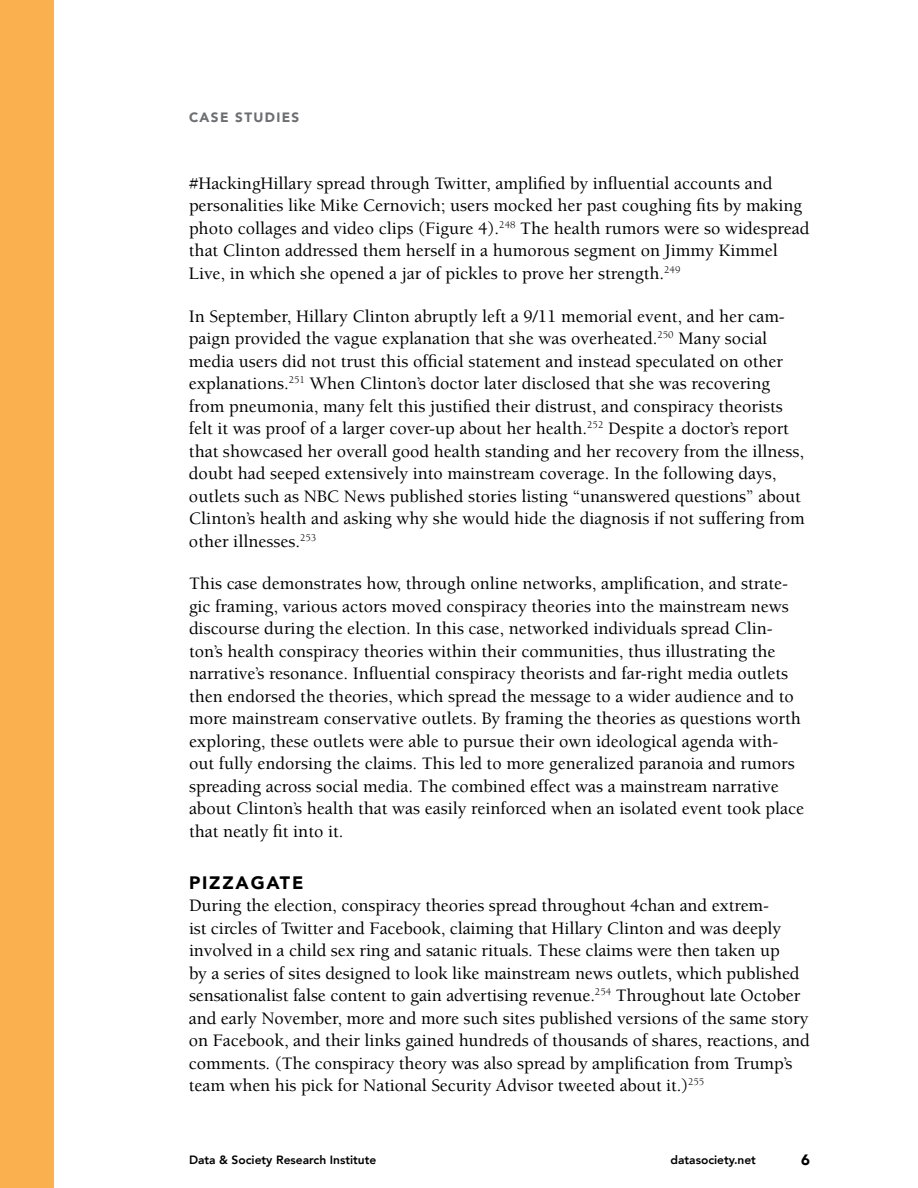
<style>
.page{position:relative;width:918px;height:1188px;background:#fff}
.page>*{position:absolute;margin:0;border:0;box-sizing:border-box;transform-origin:0 0}
.t1{font:500 18px/22.5px "Berkeley";color:#000}
.t2{font:900 18px "Avenir";letter-spacing:.1em;color:#000}
.t3{font:900 15px "Avenir";color:#000}
.t4{font:900 13.5px "Avenir";letter-spacing:.1em;color:#6d6e71}
.t5{font:800 12px "Avenir";color:#000}
</style>
<div class="page">
<div style="left:0;top:0;width:54px;height:1188px;background:#fab04f"></div>
<p class="t4" style="left:189px;top:105px;width:112px">CASE STUDIES</p>
<p class="t1" style="left:189px;top:172px;width:622px">#HackingHillary spread through Twitter, amplified by influential accounts and personalities like Mike Cernovich; users mocked her past coughing fits by making photo collages and video clips (Figure 4).<sup>248</sup> The health rumors were so widespread that Clinton addressed them herself in a humorous segment on Jimmy Kimmel Live, in which she opened a jar of pickles to prove her strength.<sup>249</sup></p>
<p class="t1" style="left:189px;top:305px;width:617px">In September, Hillary Clinton abruptly left a 9/11 memorial event, and her cam&shy;paign provided the vague explanation that she was overheated.<sup>250</sup> Many social media users did not trust this official statement and instead speculated on other explanations.<sup>251</sup> When Clinton’s doctor later disclosed that she was recovering from pneumonia, many felt this justified their distrust, and conspiracy theorists felt it was proof of a larger cover-up about her health.<sup>252</sup> Despite a doctor’s report that showcased her overall good health standing and her recovery from the illness, doubt had seeped extensively into mainstream coverage. In the following days, outlets such as NBC News published stories listing “unanswered questions” about Clinton’s health and asking why she would hide the diagnosis if not suffering from other illnesses.<sup>253</sup></p>
<p class="t1" style="left:189px;top:573px;width:617px">This case demonstrates how, through online networks, amplification, and strate&shy;gic framing, various actors moved conspiracy theories into the mainstream news discourse during the election. In this case, networked individuals spread Clin&shy;ton’s health conspiracy theories within their communities, thus illustrating the narrative’s resonance. Influential conspiracy theorists and far-right media outlets then endorsed the theories, which spread the message to a wider audience and to more mainstream conservative outlets. By framing the theories as questions worth exploring, these outlets were able to pursue their own ideological agenda with&shy;out fully endorsing the claims. This led to more generalized paranoia and rumors spreading across social media. The combined effect was a mainstream narrative about Clinton’s health that was easily reinforced when an isolated event took place that neatly fit into it.</p>
<p class="t2" style="left:189px;top:867px;width:116px">PIZZAGATE</p>
<p class="t1" style="left:189px;top:895px;width:622px">During the election, conspiracy theories spread throughout 4chan and extrem-<br>ist circles of Twitter and Facebook, claiming that Hillary Clinton and was deeply involved in a child sex ring and satanic rituals. These claims were then taken up<br>by a series of sites designed to look like mainstream news outlets, which published sensationalist false content to gain advertising revenue.<sup>254</sup> Throughout late October and early November, more and more such sites published versions of the same story on Facebook, and their links gained hundreds of thousands of shares, reactions, and comments. (The conspiracy theory was also spread by amplification from Trump’s team when his pick for National Security Advisor tweeted about it.)<sup>255</sup></p>
<p class="t5" style="left:189px;top:1151px;width:189px">Data &amp; Society Research Institute</p>
<p class="t5" style="left:671px;top:1151px;width:87px">datasociety.net</p>
<p class="t3" style="left:801px;top:1147px;width:10px">6</p>
</div>
